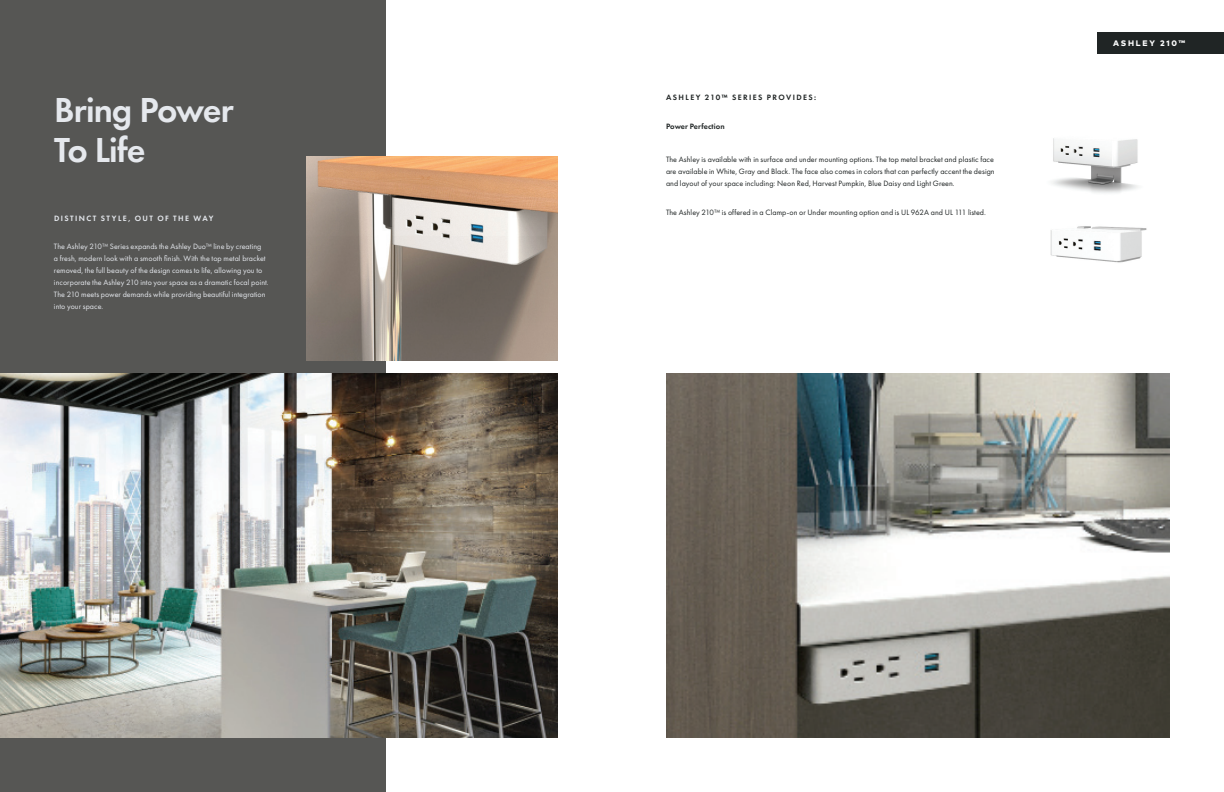
<style>
.page{position:relative;width:1224px;height:792px;background:#fff}
.page>*{position:absolute;margin:0;border:0;box-sizing:border-box;transform-origin:0 0}
.t1{font:600 36px/40px "Futura PT";letter-spacing:-.025em;color:#e5e8ed}
.t2{font:8px/12px "Futura PT";letter-spacing:.005em;color:#202525;text-align:justify}
.t3{font:8px/12px "Futura PT";letter-spacing:.005em;color:#e5e8ed}
.t4{font:600 8px "Futura PT";letter-spacing:.18em;color:#202525}
.t5{font:600 8px "Futura PT";letter-spacing:.18em;color:#e5e8ed}
.t6{font:600 8px "Futura PT";letter-spacing:.01em;color:#202525}
.t7{font:800 8px "Mark OT";letter-spacing:.22em;color:#fff}
</style>
<div class="page">
<img style="left:1052px;top:138px;width:86px;height:55px">
<img style="left:1050px;top:226px;width:97px;height:37px">
<img style="left:666px;top:374px;width:504px;height:364px">
<div style="left:1097px;top:32px;width:127px;height:22px;background:#202525"></div>
<div style="left:0;top:0;width:386px;height:792px;background:#565654"></div>
<img style="left:0;top:374px;width:558px;height:364px">
<img style="left:306px;top:156px;width:252px;height:204px">
<h1 class="t1" style="left:54px;top:89px;width:181px">Bring Power<br>To Life</h1>
<p class="t5" style="left:54px;top:214px;width:161px">DISTINCT STYLE, OUT OF THE WAY</p>
<p class="t3" style="left:54px;top:241px;width:216px">The Ashley 210™ Series expands the Ashley Duo™ line by creating<br>a fresh, modern look with a smooth finish. With the top metal bracket removed, the full beauty of the design comes to life, allowing you to incorporate the Ashley 210 into your space as a dramatic focal point.<br>The 210 meets power demands while providing beautiful integration into your space.</p>
<p class="t4" style="left:666px;top:93px;width:152px">ASHLEY 210™ SERIES PROVIDES:</p>
<p class="t6" style="left:666px;top:122px;width:60px">Power Perfection</p>
<p class="t2" style="left:666px;top:154px;width:330px">The Ashley is available with in surface and under mounting options. The top metal bracket and plastic face are available in White, Gray and Black. The face also comes in colors that can perfectly accent the design and layout of your space including: Neon Red, Harvest Pumpkin, Blue Daisy and Light Green.</p>
<p class="t2" style="left:666px;top:206px;width:322px">The Ashley 210™ is offered in a Clamp-on or Under mounting option and is UL 962A and UL 111 listed.</p>
<p class="t7" style="left:1113px;top:38px;width:74px">ASHLEY 210™</p>
</div>
